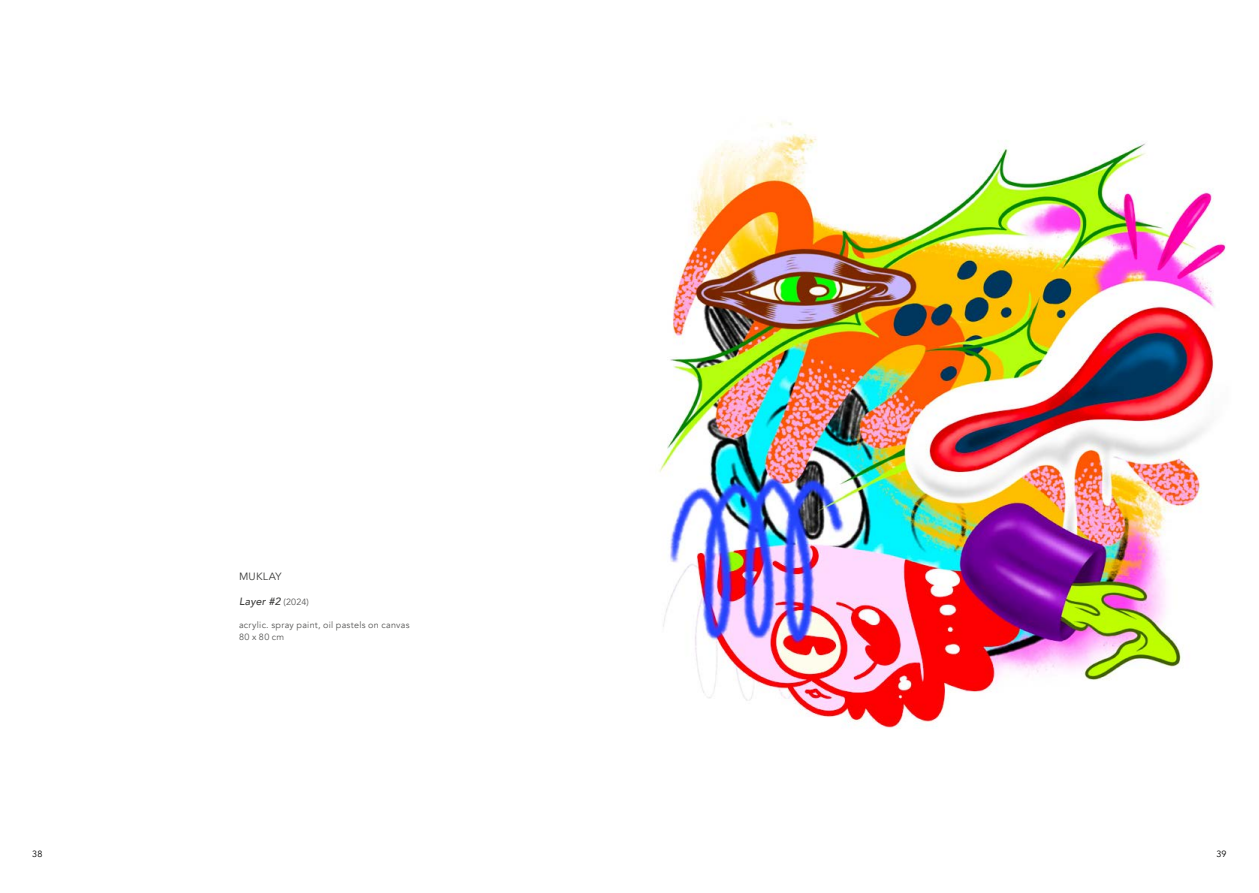
<style>
.page{position:relative;width:1259px;height:893px;background:#fff}
.page>*{position:absolute;margin:0;border:0;box-sizing:border-box;transform-origin:0 0}
.t1{font:italic 500 10.5px "Avenir";letter-spacing:.02em;color:#3c3c3b}
.t2{font:10.5px "Avenir";letter-spacing:.02em;color:#3c3c3b}
.t3{font:9px/11.7px "Avenir";letter-spacing:.03em;color:#575756}
.t4{font:9px "Avenir";color:#000}
.s1{font-weight:400;font-style:normal;font-size:9px;color:#575756}
</style>
<div class="page">
<img style="left:659px;top:121px;width:567px;height:608px">
<p class="t2" style="left:239px;top:570px;width:44px">MUKLAY</p>
<p class="t1" style="left:239px;top:595px;width:71px">Layer #2 <span class="s1">(2024)</span></p>
<p class="t3" style="left:239px;top:619px;width:172px">acrylic. spray paint, oil pastels on canvas<br>80 x 80 cm</p>
<p class="t4" style="left:32px;top:848px;width:12px">38</p>
<p class="t4" style="left:1216px;top:848px;width:12px">39</p>
</div>
